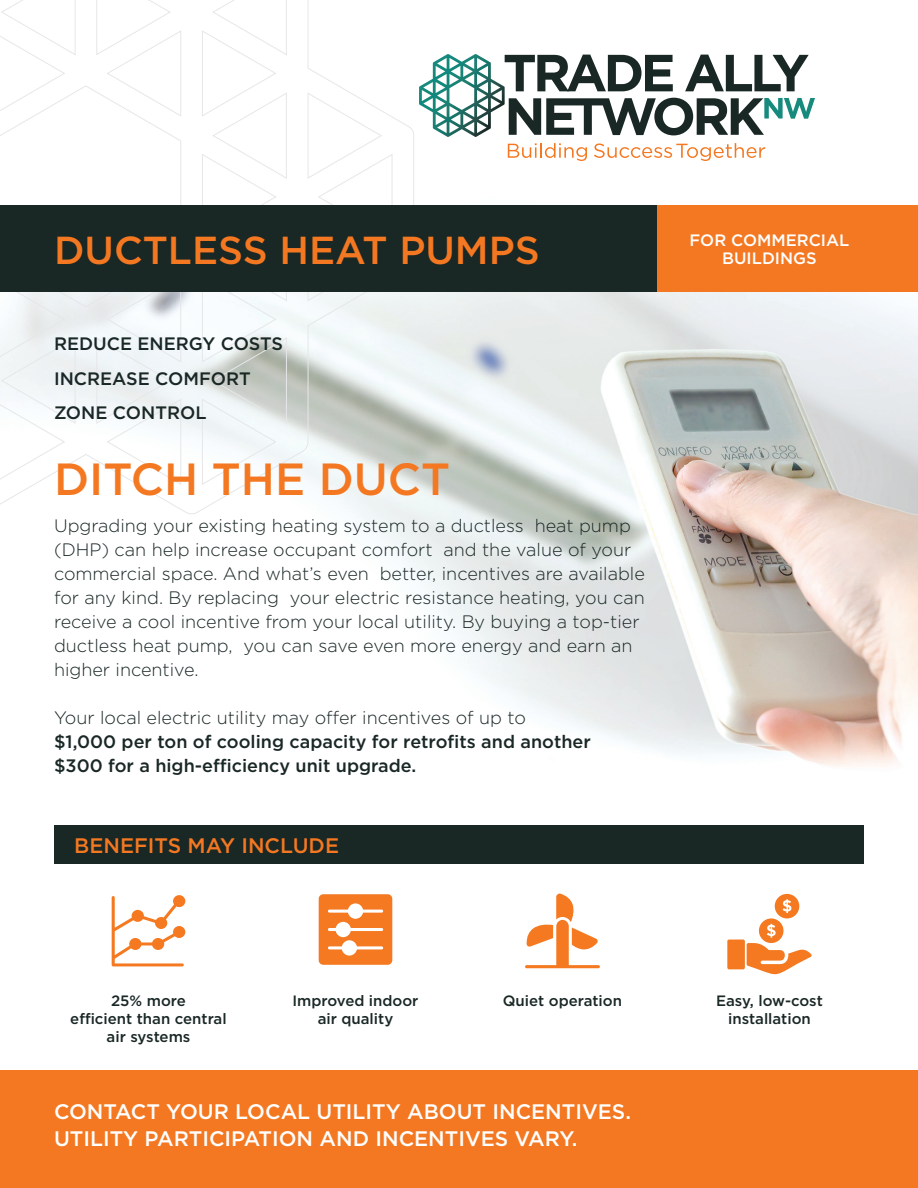
<style>
.page{position:relative;width:918px;height:1188px;background:#fff}
.page>*{position:absolute;margin:0;border:0;box-sizing:border-box;transform-origin:0 0}
.t1{font:500 45px "Gotham";color:#f47821}
.t2{font:500 39px "Gotham";color:#f47821}
.t3{font:500 21px "Gotham";color:#fff}
.t4{font:500 21px "Gotham";color:#f47821}
.t5{font:300 18px/24px "Gotham";color:#192725}
.t6{font:500 18px/24px "Gotham";color:#192725}
.t7{font:500 16.5px/18px "Gotham";color:#fff;text-align:center}
.t8{font:500 15px/18px "Gotham";color:#192725;text-align:center}
.s1{font-weight:300}
</style>
<div class="page">
<img style="left:111px;top:143px;width:807px;height:756px">
<svg style="left:0;top:0;width:415px;height:515px"></svg>
<svg style="left:508px;top:143px;width:79px;height:18px"></svg>
<svg style="left:594px;top:143px;width:171px;height:18px"></svg>
<svg style="left:419px;top:54px;width:396px;height:83px"></svg>
<div style="left:0;top:205px;width:657px;height:86px;background:#192725"></div>
<div style="left:0;top:1070px;width:918px;height:118px;background:#f47821"></div>
<div style="left:657px;top:205px;width:261px;height:86px;background:#f47821"></div>
<div style="left:54px;top:825px;width:810px;height:39px;background:#192725"></div>
<svg style="left:112px;top:895px;width:73px;height:71px"></svg>
<svg style="left:319px;top:894px;width:73px;height:71px"></svg>
<svg style="left:525px;top:893px;width:75px;height:75px"></svg>
<div style="left:727px;top:940px;width:18px;height:29px;background:#f47921;border-radius:2px"></div>
<svg style="left:747px;top:894px;width:65px;height:80px"></svg>
<p class="t2" style="left:54px;top:225px;width:487px">DUCTLESS HEAT PUMPS</p>
<p class="t7" style="left:690px;top:231px;width:161px">FOR COMMERCIAL<br>BUILDINGS</p>
<p class="t6" style="left:54px;top:332px;width:231px">REDUCE ENERGY COSTS</p>
<p class="t6" style="left:54px;top:366px;width:198px">INCREASE COMFORT</p>
<p class="t6" style="left:54px;top:401px;width:154px">ZONE CONTROL</p>
<p class="t1" style="left:54px;top:450px;width:398px">DITCH THE DUCT</p>
<p class="t5" style="left:54px;top:514px;width:592px">Upgrading your existing heating system to a ductless heat pump (DHP) can help increase occupant comfort and the value of your commercial space. And what’s even better, incentives are available for any kind. By replacing your electric resistance heating, you can receive a cool incentive from your local utility. By buying a top-tier ductless heat pump, you can save even more energy and earn an higher incentive.</p>
<p class="t6" style="left:54px;top:706px;width:538px"><span class="s1">Your local electric utility may offer incentives of up to </span>$1,000 per ton of cooling capacity for retrofits and another $300 for a high-efficiency unit upgrade.</p>
<p class="t4" style="left:74px;top:832px;width:266px">BENEFITS MAY INCLUDE</p>
<p class="t8" style="left:70px;top:991px;width:158px">25% more<br>efficient than central air systems</p>
<p class="t8" style="left:292px;top:991px;width:128px">Improved indoor air quality</p>
<p class="t8" style="left:503px;top:991px;width:121px">Quiet operation</p>
<p class="t8" style="left:716px;top:991px;width:108px">Easy, low-cost installation</p>
<p class="t3" style="left:54px;top:1097px;width:579px">CONTACT YOUR LOCAL UTILITY ABOUT INCENTIVES.</p>
<p class="t3" style="left:54px;top:1124px;width:525px">UTILITY PARTICIPATION AND INCENTIVES VARY.</p>
</div>
